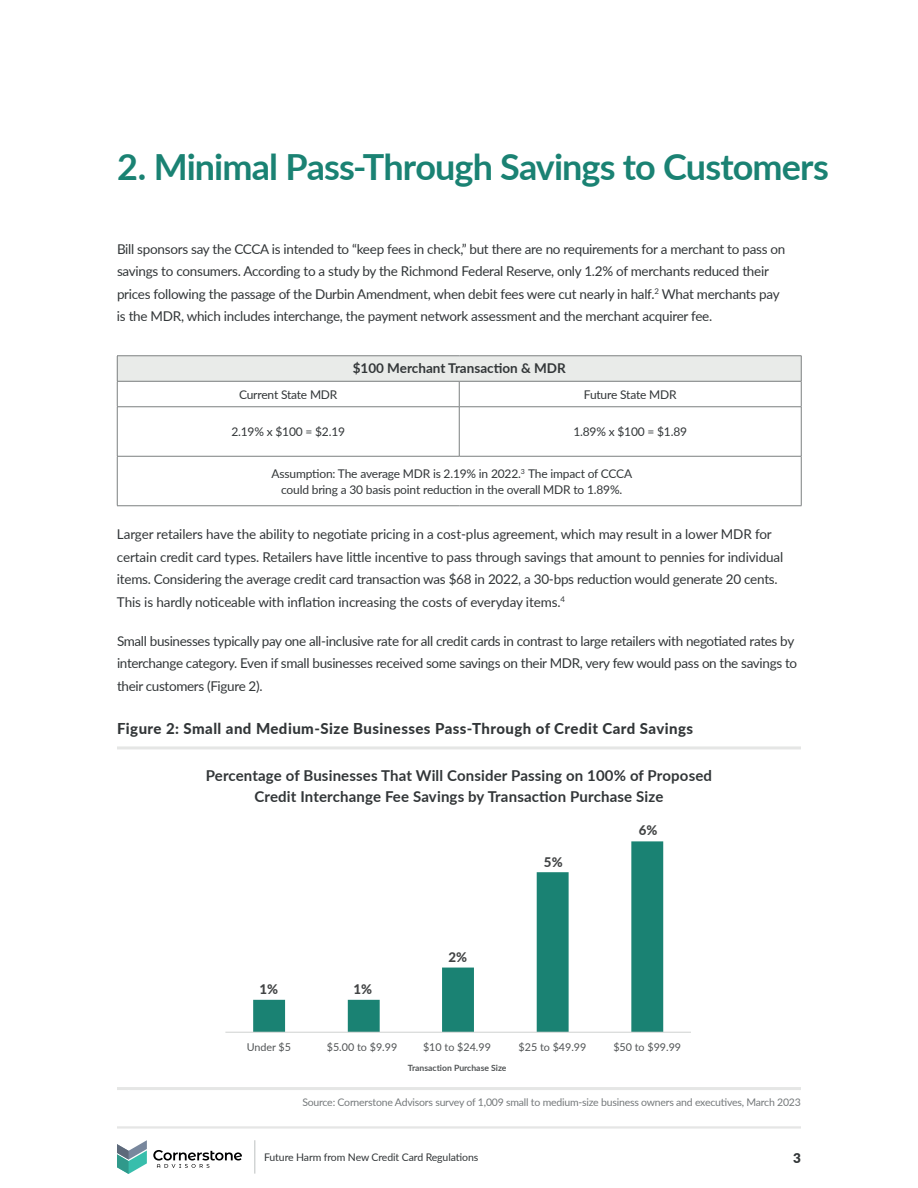
<style>
.page{position:relative;width:918px;height:1188px;background:#fff}
.page>*{position:absolute;margin:0;border:0;box-sizing:border-box;transform-origin:0 0}
.t1{font:700 36px "Lato";letter-spacing:-.025em;color:#1a8273}
.t2{font:800 16.2px "Lato";color:#424445}
.t3{font:700 15px/21px "Lato";letter-spacing:.01em;color:#323638;text-align:center}
.t4{font:800 15px "Lato";letter-spacing:.03em;color:#323638}
.t5{font:13.5px/22.5px "Lato";letter-spacing:-.02em;color:#323638}
.t6{font:700 13.5px "Lato";color:#323638}
.t7{font:900 13.5px "Lato";color:#323638}
.t8{font:13.2px "Lato";color:#515455}
.t9{font:800 13.2px "Lato";color:#424445}
.t10{font:12px/16.5px "Lato";letter-spacing:-.015em;color:#323638;text-align:center}
.t11{font:10.8px "Lato";color:#515455}
.t12{font:10.5px "Lato";letter-spacing:-.02em;color:#75797b}
.t13{font:10.5px "Lato";letter-spacing:-.01em;color:#323638}
.t14{font:700 8.55px "Lato";color:#515455}
</style>
<div class="page">
<hr style="left:117px;top:1126px;width:684px;height:3px;background:#e5e6e5">
<svg style="left:153px;top:1150px;width:89px;height:18px"></svg>
<svg style="left:117px;top:1140px;width:30px;height:34px"></svg>
<hr style="left:255px;top:1140px;width:1px;height:34px;background:#bdc0c0">
<hr style="left:117px;top:746px;width:684px;height:3px;background:#e5e6e5">
<hr style="left:117px;top:1087px;width:684px;height:3px;background:#e5e6e5">
<div style="left:117px;top:356px;width:684px;height:25px;background:#e9ebe9"></div>
<hr style="left:117px;top:355px;width:342px;height:1px;background:#7c7f80">
<hr style="left:459px;top:355px;width:343px;height:1px;background:#7c7f80">
<hr style="left:117px;top:381px;width:342px;height:1px;background:#7c7f80">
<svg style="left:117px;top:356px;width:1px;height:50px"></svg>
<hr style="left:459px;top:381px;width:343px;height:1px;background:#7c7f80">
<svg style="left:459px;top:382px;width:1px;height:24px"></svg>
<svg style="left:801px;top:356px;width:1px;height:50px"></svg>
<hr style="left:117px;top:406px;width:342px;height:1px;background:#7c7f80">
<hr style="left:117px;top:407px;width:1px;height:49px;background:#7c7f80">
<hr style="left:459px;top:406px;width:343px;height:1px;background:#7c7f80">
<hr style="left:459px;top:407px;width:1px;height:49px;background:#7c7f80">
<hr style="left:801px;top:407px;width:1px;height:49px;background:#7c7f80">
<hr style="left:117px;top:456px;width:342px;height:1px;background:#7c7f80">
<hr style="left:117px;top:457px;width:1px;height:49px;background:#7c7f80">
<hr style="left:459px;top:456px;width:343px;height:1px;background:#7c7f80">
<hr style="left:801px;top:457px;width:1px;height:49px;background:#7c7f80">
<hr style="left:117px;top:505px;width:342px;height:1px;background:#7c7f80">
<hr style="left:459px;top:505px;width:343px;height:1px;background:#7c7f80">
<svg style="left:253px;top:841px;width:410px;height:191px"></svg>
<hr style="left:225px;top:1032px;width:466px;height:1px;background:#cfd1d0">
<h1 class="t1" style="left:117px;top:140px;width:713px">2. Minimal Pass-Through Savings to Customers</h1>
<p class="t5" style="left:117px;top:237px;width:670px">Bill sponsors say the CCCA is intended to “keep fees in check,” but there are no requirements for a merchant to pass on savings to consumers. According to a study by the Richmond Federal Reserve, only 1.2% of merchants reduced their prices following the passage of the Durbin Amendment, when debit fees were cut nearly in half.<sup>2</sup> What merchants pay is the MDR, which includes interchange, the payment network assessment and the merchant acquirer fee.</p>
<p class="t6" style="left:353px;top:358px;width:215px">$100 Merchant Transaction &amp; MDR</p>
<p class="t10" style="left:239px;top:386px;width:100px">Current State MDR</p>
<p class="t10" style="left:584px;top:386px;width:94px">Future State MDR</p>
<p class="t10" style="left:231px;top:423px;width:115px">2.19% x $100 = $2.19</p>
<p class="t10" style="left:573px;top:423px;width:115px">1.89% x $100 = $1.89</p>
<p class="t10" style="left:272px;top:464px;width:362px">Assumption: The average MDR is 2.19% in 2022.<sup>3</sup> The impact of CCCA could bring a 30 basis point reduction in the overall MDR to 1.89%.</p>
<p class="t2" style="left:655px;top:391px;width:34px">11%</p>
<p class="t2" style="left:304px;top:455px;width:24px">3%</p>
<p class="t2" style="left:255px;top:463px;width:24px">2%</p>
<p class="t5" style="left:117px;top:522px;width:668px">Larger retailers have the ability to negotiate pricing in a cost-plus agreement, which may result in a lower MDR for certain credit card types. Retailers have little incentive to pass through savings that amount to pennies for individual items. Considering the average credit card transaction was $68 in 2022, a 30-bps reduction would generate 20 cents.<br>This is hardly noticeable with inflation increasing the costs of everyday items.<sup>4</sup></p>
<p class="t5" style="left:117px;top:629px;width:682px">Small businesses typically pay one all-inclusive rate for all credit cards in contrast to large retailers with negotiated rates by interchange category. Even if small businesses received some savings on their MDR, very few would pass on the savings to their customers (Figure 2).</p>
<p class="t8" style="left:504px;top:542px;width:36px">Banks</p>
<p class="t8" style="left:580px;top:542px;width:81px">Credit Unions</p>
<p class="t4" style="left:117px;top:717px;width:578px">Figure 2: Small and Medium-Size Businesses Pass-Through of Credit Card Savings</p>
<p class="t3" style="left:206px;top:765px;width:508px">Percentage of Businesses That Will Consider Passing on 100% of Proposed<br>Credit Interchange Fee Savings by Transaction Purchase Size</p>
<p class="t9" style="left:544px;top:852px;width:20px">5%</p>
<p class="t9" style="left:639px;top:820px;width:20px">6%</p>
<p class="t9" style="left:260px;top:980px;width:20px">1%</p>
<p class="t9" style="left:354px;top:980px;width:20px">1%</p>
<p class="t9" style="left:448px;top:948px;width:20px">2%</p>
<p class="t11" style="left:247px;top:1039px;width:46px">Under $5</p>
<p class="t11" style="left:327px;top:1039px;width:72px">$5.00 to $9.99</p>
<p class="t11" style="left:423px;top:1039px;width:69px">$10 to $24.99</p>
<p class="t14" style="left:408px;top:1062px;width:100px">Transaction Purchase Size</p>
<p class="t11" style="left:519px;top:1039px;width:69px">$25 to $49.99</p>
<p class="t11" style="left:613px;top:1039px;width:69px">$50 to $99.99</p>
<p class="t12" style="left:302px;top:1095px;width:500px">Source: Cornerstone Advisors survey of 1,009 small to medium-size business owners and executives, March 2023</p>
<p class="t13" style="left:264px;top:1150px;width:216px">Future Harm from New Credit Card Regulations</p>
<p class="t7" style="left:793px;top:1147px;width:9px">3</p>
</div>
